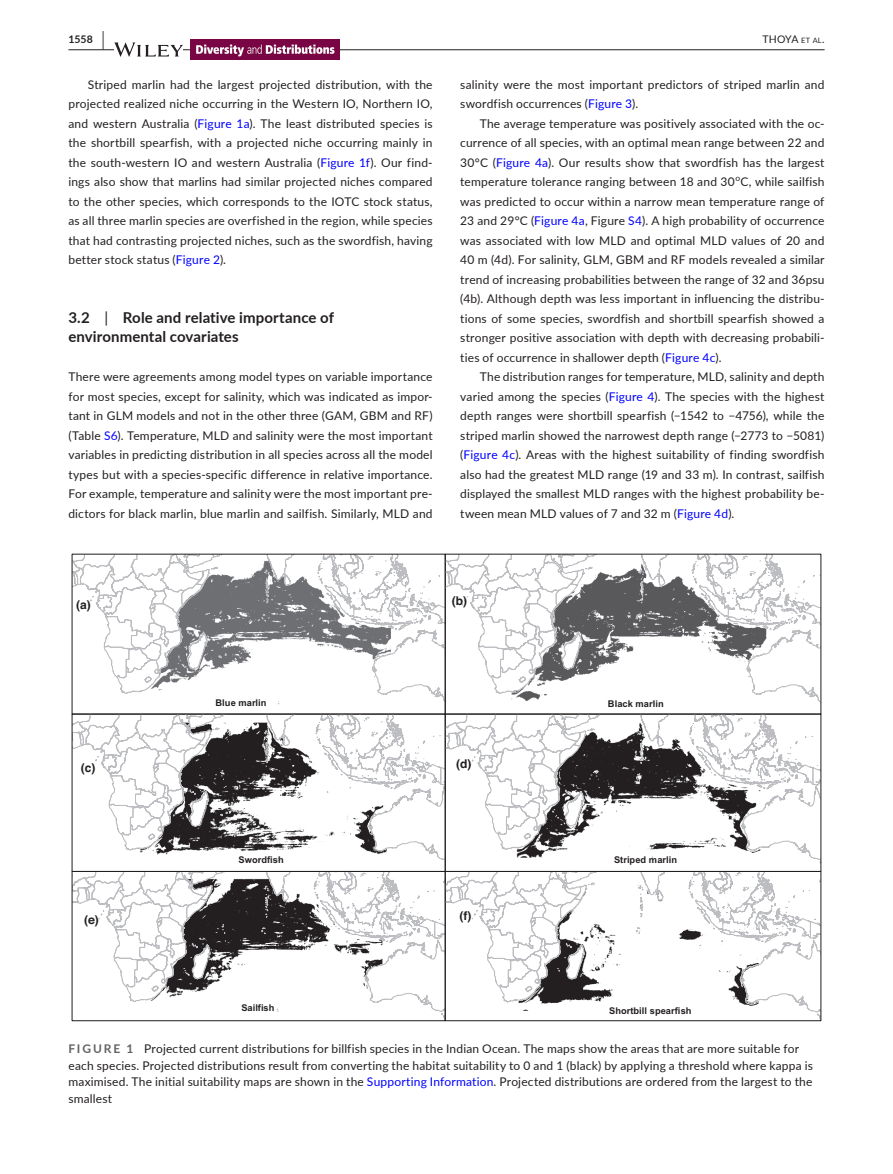
<style>
.page{position:relative;width:893px;height:1174px;background:#fff}
.page>*{position:absolute;margin:0;border:0;box-sizing:border-box;transform-origin:0 0}
.t1{font:700 15px/19.5px "Lato";letter-spacing:.01em;color:#231f20}
.t2{font:12px/19.5px "Lato";letter-spacing:.015em;color:#231f20;text-align:justify}
.t3{font:700 12px "Helvetica";color:#231f20}
.t4{font:10.5px "Lato";color:#231f20}
.t5{font:700 10.5px "Lato";color:#231f20}
.t6{font:700 9.3px "Arial";letter-spacing:.005em;color:#231f20}
.t7{font:8.4px "Lato";color:#231f20}
.s1{font-size:19.5px}
.s2{font-size:7.35px}
.s3{color:#00f}
.s4{font-weight:400}
.s5{font-weight:700;color:#636366}
</style>
<div class="page">
<hr style="left:68px;top:49px;width:756px;height:1px;background:#231f20">
<svg style="left:114px;top:42px;width:69px;height:15px"></svg>
<img style="left:191px;top:39px;width:148px;height:21px">
<svg style="left:72px;top:554px;width:750px;height:151px"></svg>
<svg style="left:72px;top:714px;width:747px;height:149px"></svg>
<div style="left:445px;top:713px;width:376px;height:159px;border:1px solid #231f20"></div>
<svg style="left:72px;top:871px;width:747px;height:149px"></svg>
<div style="left:445px;top:871px;width:376px;height:150px;border:1px solid #231f20"></div>
<p class="t5" style="left:68px;top:31px;width:37px">1558 <span class="s1">|</span></p>
<p class="t4" style="left:762px;top:31px;width:64px">THOYA <span class="s2">et al</span>.</p>
<p class="t2" style="left:68px;top:74px;width:366px;text-indent:20px">Striped marlin had the largest projected distribution, with the projected realized niche occurring in the Western IO, Northern IO, and western Australia (<span class="s3">Figure 1a</span>). The least distributed species is the shortbill spearfish, with a projected niche occurring mainly in the south-western IO and western Australia (<span class="s3">Figure 1f</span>). Our find&shy;ings also show that marlins had similar projected niches compared to the other species, which corresponds to the IOTC stock status, as all three marlin species are overfished in the region, while species that had contrasting projected niches, such as the swordfish, having better stock status (<span class="s3">Figure 2</span>).</p>
<p class="t2" style="left:460px;top:74px;width:366px">salinity were the most important predictors of striped marlin and swordfish occurrences (<span class="s3">Figure 3</span>).</p>
<p class="t2" style="left:460px;top:113px;width:366px;text-indent:20px">The average temperature was positively associated with the oc&shy;currence of all species, with an optimal mean range between 22 and 30°C (<span class="s3">Figure 4a</span>). Our results show that swordfish has the largest temperature tolerance ranging between 18 and 30</p>
<p class="t7" style="left:735px;top:172px;width:6px">o</p>
<p class="t2" style="left:460px;top:171px;width:366px;text-indent:280px">C, while sailfish was predicted to occur within a narrow mean temperature range of 23 and 29°C (<span class="s3">Figure 4a</span>, Figure <span class="s3">S4</span>). A high probability of occurrence was associated with low MLD and optimal MLD values of 20 and 40 m (4d). For salinity, GLM, GBM and RF models revealed a similar trend of increasing probabilities between the range of 32 and 36psu (4b). Although depth was less important in influencing the distribu&shy;tions of some species, swordfish and shortbill spearfish showed a stronger positive association with depth with decreasing probabili&shy;ties of occurrence in shallower depth (<span class="s3">Figure 4c</span>).</p>
<p class="t2" style="left:460px;top:366px;width:366px;text-indent:20px">The distribution ranges for temperature, MLD, salinity and depth varied among the species (<span class="s3">Figure 4</span>). The species with the highest depth ranges were shortbill spearfish (−1542 to −4756), while the striped marlin showed the narrowest depth range (−2773 to −5081) (<span class="s3">Figure 4c</span>). Areas with the highest suitability of finding swordfish also had the greatest MLD range (19 and 33 m). In contrast, sailfish displayed the smallest MLD ranges with the highest probability be&shy;tween mean MLD values of 7 and 32 m (<span class="s3">Figure 4d</span>).</p>
<p class="t1" style="left:68px;top:307px;width:267px">3.2 <span class="s4">|</span> Role and relative importance of environmental covariates</p>
<p class="t2" style="left:68px;top:366px;width:366px">There were agreements among model types on variable importance for most species, except for salinity, which was indicated as impor&shy;tant in GLM models and not in the other three (GAM, GBM and RF) (Table <span class="s3">S6</span>). Temperature, MLD and salinity were the most important variables in predicting distribution in all species across all the model types but with a species-specific difference in relative importance.<br>For example, temperature and salinity were the most important pre&shy;dictors for black marlin, blue marlin and sailfish. Similarly, MLD and</p>
<p class="t3" style="left:76px;top:595px;width:16px">(a)</p>
<p class="t3" style="left:452px;top:591px;width:17px">(b)</p>
<p class="t6" style="left:216px;top:696px;width:53px">Blue marlin</p>
<p class="t6" style="left:608px;top:697px;width:57px">Black marlin</p>
<p class="t3" style="left:81px;top:758px;width:16px">(c)</p>
<p class="t3" style="left:456px;top:754px;width:17px">(d)</p>
<p class="t6" style="left:239px;top:853px;width:47px">Swordfish</p>
<p class="t6" style="left:614px;top:853px;width:65px">Striped marlin</p>
<p class="t3" style="left:84px;top:909px;width:16px">(e)</p>
<p class="t3" style="left:460px;top:906px;width:13px">(f)</p>
<p class="t6" style="left:241px;top:1001px;width:35px">Sailfish</p>
<p class="t6" style="left:609px;top:1004px;width:84px">Shortbill spearfish</p>
<p class="t2" style="left:68px;top:1040px;width:746px;line-height:16.5px;text-align:left"><span class="s5">FIGURE 1</span> Projected current distributions for billfish species in the Indian Ocean. The maps show the areas that are more suitable for each species. Projected distributions result from converting the habitat suitability to 0 and 1 (black) by applying a threshold where kappa is maximised. The initial suitability maps are shown in the <span class="s3">Supporting Information</span>. Projected distributions are ordered from the largest to the smallest</p>
</div>
